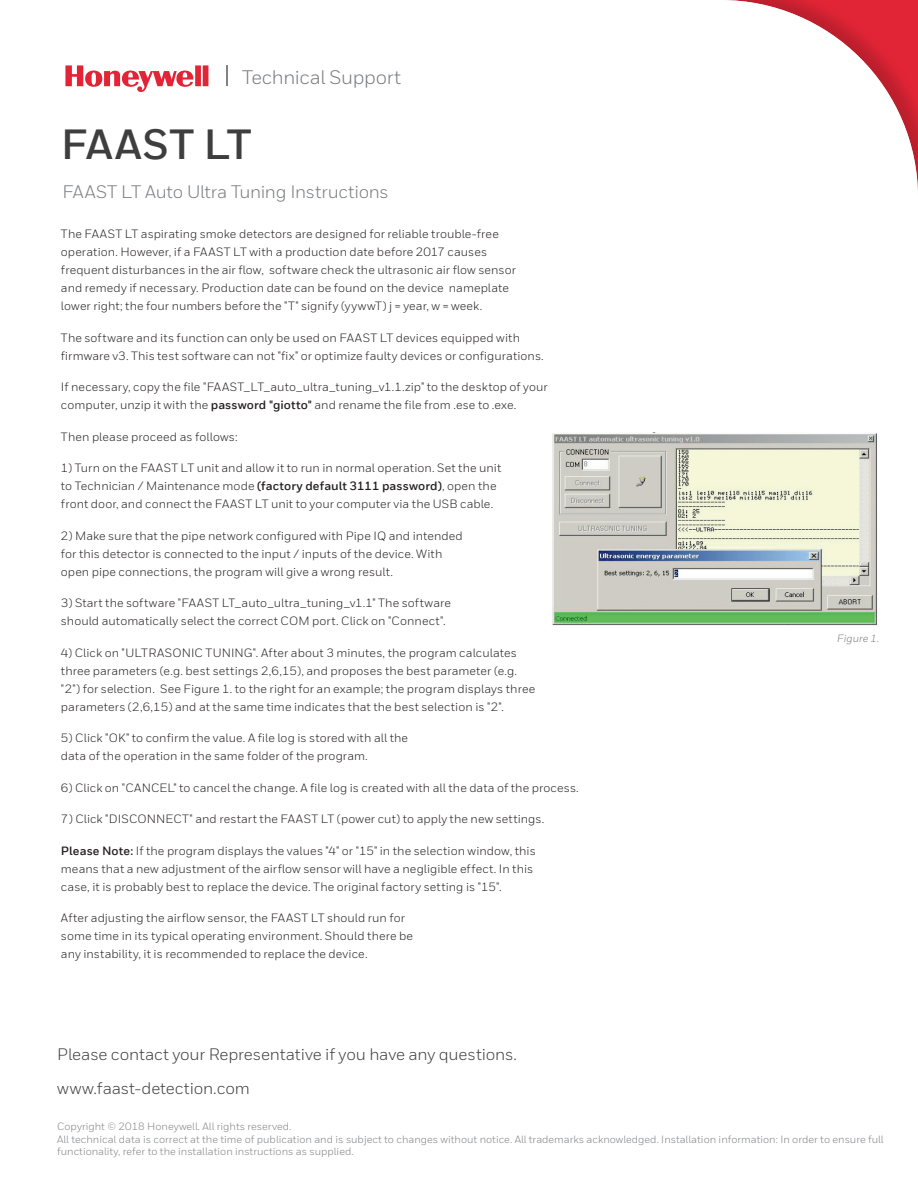
<style>
.page{position:relative;width:918px;height:1188px;background:#fff}
.page>*{position:absolute;margin:0;border:0;box-sizing:border-box;transform-origin:0 0}
.t1{font:700 42px "Honeywell Sans TT";letter-spacing:.01em;color:#3e3e3f}
.t2{font:23.7px "Honeywell Sans";letter-spacing:-.03em;color:#808285}
.t3{font:19.5px "Honeywell Sans TT";letter-spacing:-.02em;color:#787a7d}
.t4{font:18px "Honeywell Sans TT";letter-spacing:-.015em;color:#787a7d}
.t5{font:16.5px/34.5px "Honeywell Sans TT";letter-spacing:-.01em;color:#3e3e3f}
.t6{font:12px/18px "Honeywell Sans TT";letter-spacing:.005em;color:#231f20}
.t7{font:10.5px/12.6px "Honeywell Sans TT";color:#808285}
.t8{font:italic 10.5px "Honeywell Sans TT";letter-spacing:.005em;color:#787a7d}
.s1{font-weight:700}
</style>
<div class="page">
<svg style="left:65px;top:65px;width:143px;height:27px"></svg>
<hr style="left:226px;top:65px;width:2px;height:21px;background:#808285">
<img style="left:552px;top:432px;width:325px;height:194px">
<h2 class="t2" style="left:243px;top:64px;width:185px">Product Category</h2>
<h3 class="t3" style="left:242px;top:65px;width:161px">Technical Support</h3>
<h1 class="t1" style="left:61px;top:118px;width:192px">FAAST LT</h1>
<h3 class="t4" style="left:62px;top:181px;width:328px">FAAST LT Auto Ultra Tuning Instructions</h3>
<p class="t6" style="left:61px;top:225px;width:456px">The FAAST LT aspirating smoke detectors are designed for reliable trouble-free operation. However, if a FAAST LT with a production date before 2017 causes frequent disturbances in the air flow, software check the ultrasonic air flow sensor and remedy if necessary. Production date can be found on the device nameplate lower right; the four numbers before the "T" signify (yywwT) j = year, w = week.</p>
<p class="t6" style="left:61px;top:329px;width:484px">The software and its function can only be used on FAAST LT devices equipped with firmware v3. This test software can not "fix" or optimize faulty devices or configurations.</p>
<p class="t6" style="left:61px;top:378px;width:488px">If necessary, copy the file "FAAST_LT_auto_ultra_tuning_v1.1.zip" to the desktop of your computer, unzip it with the <span class="s1">password "giotto"</span> and rename the file from .ese to .exe.</p>
<p class="t6" style="left:61px;top:428px;width:178px">Then please proceed as follows:</p>
<p class="t6" style="left:61px;top:459px;width:442px">1) Turn on the FAAST LT unit and allow it to run in normal operation. Set the unit to Technician / Maintenance mode <span class="s1">(factory default 3111 password)</span>, open the front door, and connect the FAAST LT unit to your computer via the USB cable.</p>
<p class="t6" style="left:61px;top:527px;width:403px">2) Make sure that the pipe network configured with Pipe IQ and intended for this detector is connected to the input / inputs of the device. With open pipe connections, the program will give a wrong result.</p>
<p class="t6" style="left:61px;top:594px;width:391px">3) Start the software "FAAST LT_auto_ultra_tuning_v1.1" The software should automatically select the correct COM port. Click on "Connect".</p>
<p class="t6" style="left:61px;top:644px;width:476px">4) Click on "ULTRASONIC TUNING". After about 3 minutes, the program calculates three parameters (e.g. best settings 2,6,15), and proposes the best parameter (e.g. "2") for selection. See Figure 1. to the right for an example; the program displays three parameters (2,6,15) and at the same time indicates that the best selection is "2".</p>
<p class="t6" style="left:61px;top:729px;width:349px">5) Click "OK" to confirm the value. A file log is stored with all the data of the operation in the same folder of the program.</p>
<p class="t6" style="left:61px;top:779px;width:519px">6) Click on "CANCEL" to cancel the change. A file log is created with all the data of the process.</p>
<p class="t6" style="left:61px;top:810px;width:485px">7) Click "DISCONNECT" and restart the FAAST LT (power cut) to apply the new settings.</p>
<p class="t6" style="left:61px;top:842px;width:476px"><span class="s1">Please Note:</span> If the program displays the values "4" or "15" in the selection window, this means that a new adjustment of the airflow sensor will have a negligible effect. In this case, it is probably best to replace the device. The original factory setting is "15".</p>
<p class="t6" style="left:61px;top:909px;width:354px">After adjusting the airflow sensor, the FAAST LT should run for some time in its typical operating environment. Should there be any instability, it is recommended to replace the device.</p>
<p class="t8" style="left:837px;top:632px;width:44px">Figure 1.</p>
<h3 class="t5" style="left:57px;top:1037px;width:461px">Please contact your Representative if you have any questions. www.faast-detection.com</h3>
<p class="t7" style="left:57px;top:1120px;width:828px">Copyright © 2018 Honeywell. All rights reserved.<br>All technical data is correct at the time of publication and is subject to changes without notice. All trademarks acknowledged. Installation information: In order to ensure full functionality, refer to the installation instructions as supplied.</p>
</div>
